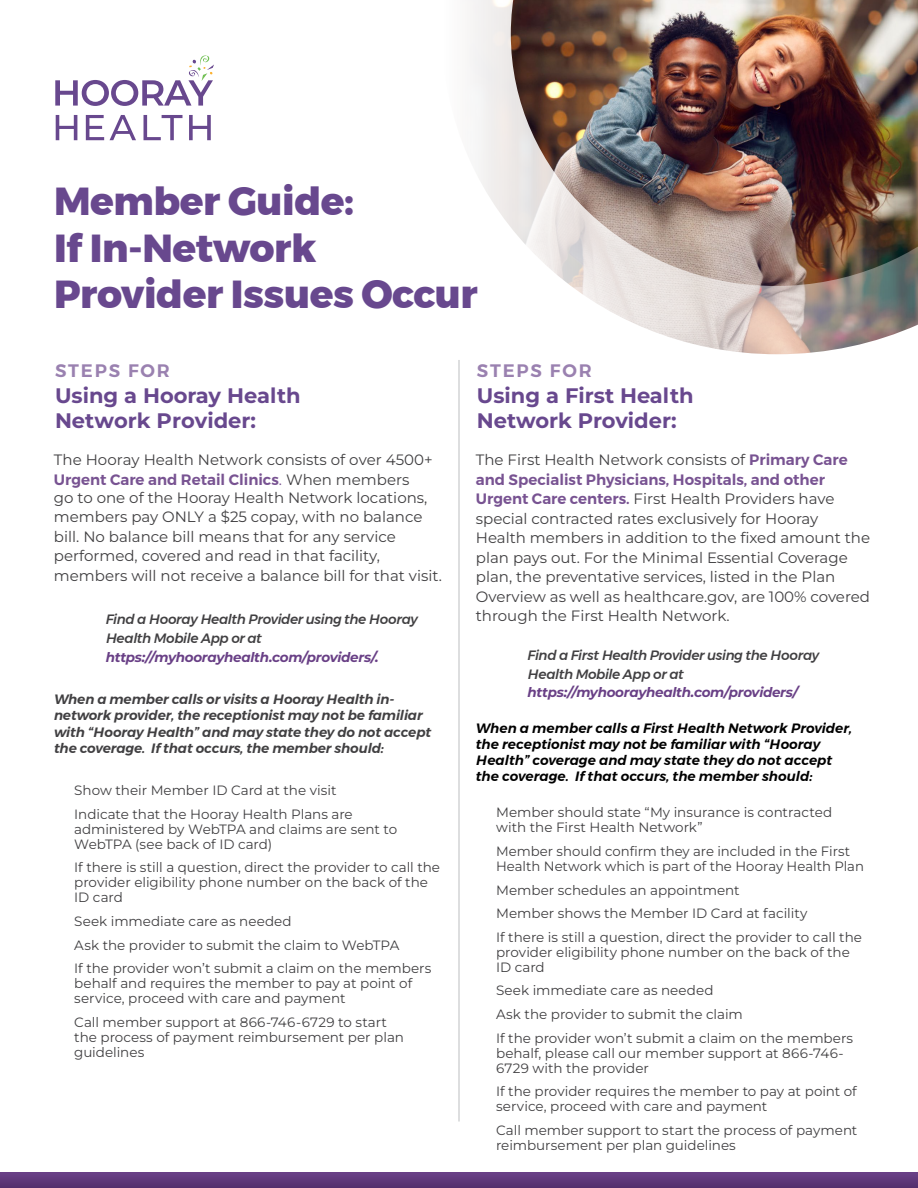
<style>
.page{position:relative;width:918px;height:1188px;background:#fff}
.page>*{position:absolute;margin:0;border:0;box-sizing:border-box;transform-origin:0 0}
.t1{font:800 39px/46.8px "Montserrat";letter-spacing:-.01em;color:#68488e}
.t2{font:700 21px/25.2px "Montserrat";color:#68488e}
.t3{font:600 18px "Montserrat";letter-spacing:.1em;color:#9a81b0}
.t4{font:15px/19.5px "Montserrat";color:#414042}
.t5{font:13.5px/15px "Montserrat";color:#414042}
.t6{font:italic 600 13.5px/16.2px "Montserrat";letter-spacing:-.01em;color:#414042}
.t7{font:italic 600 13.5px/16.2px "Montserrat";color:#000}
.t8{font:italic 500 13.5px/18.8px "Montserrat";letter-spacing:-.03em;color:#414042}
.t9{font:italic 700 13.5px "Montserrat";letter-spacing:-.025em;color:#694086}
.s1{font-weight:600;color:#785392}
.s2{color:#785392}
</style>
<div class="page">
<img style="left:470px;top:0;width:448px;height:355px">
<div style="left:0;top:1173px;width:918px;height:15px;background:#5e3779"></div>
<svg style="left:55px;top:55px;width:159px;height:51px"></svg>
<svg style="left:56px;top:115px;width:21px;height:25px"></svg>
<svg style="left:86px;top:115px;width:18px;height:25px"></svg>
<svg style="left:110px;top:115px;width:26px;height:25px"></svg>
<svg style="left:144px;top:115px;width:38px;height:25px"></svg>
<svg style="left:189px;top:115px;width:22px;height:25px"></svg>
<hr style="left:459px;top:360px;width:1px;height:762px;background:#bcbec0">
<h1 class="t1" style="left:54px;top:178px;width:425px">Member Guide:<br>If In-Network<br>Provider Issues Occur</h1>
<h3 class="t3" style="left:477px;top:357px;width:116px">STEPS FOR</h3>
<h2 class="t2" style="left:477px;top:382px;width:218px">Using a First Health<br>Network Provider:</h2>
<h3 class="t3" style="left:55px;top:357px;width:116px">STEPS FOR</h3>
<h2 class="t2" style="left:55px;top:382px;width:247px">Using a Hooray Health<br>Network Provider:</h2>
<p class="t4" style="left:54px;top:450px;width:380px">The Hooray Health Network consists of over 4500+<br><span class="s1">Urgent Care and Retail Clinics</span><span class="s2">.</span> When members</p>
<p class="t4" style="left:54px;top:487px;width:389px">go to one of the Hooray Health Network locations, members pay ONLY a $25 copay, with no balance bill. No balance bill means that for any service performed, covered and read in that facility, members will not receive a balance bill for that visit.</p>
<p class="t4" style="left:476px;top:450px;width:396px">The First Health Network consists of <span class="s1">Primary Care and Specialist Physicians, Hospitals, and other Urgent Care centers.</span> First Health Providers have special contracted rates exclusively for Hooray Health members in addition to the fixed amount the plan pays out. For the Minimal Essential Coverage plan, the preventative services, listed in the Plan Overview as well as healthcare.gov, are 100% covered through the First Health Network.</p>
<p class="t8" style="left:106px;top:610px;width:314px">Find a Hooray Health Provider using the Hooray<br>Health Mobile App or at</p>
<p class="t9" style="left:106px;top:648px;width:275px">https://myhoorayhealth.com/providers/.</p>
<p class="t8" style="left:528px;top:646px;width:293px">Find a First Health Provider using the Hooray<br>Health Mobile App or at</p>
<p class="t9" style="left:528px;top:684px;width:272px">https://myhoorayhealth.com/providers/</p>
<p class="t6" style="left:54px;top:691px;width:379px">When a member calls or visits a Hooray Health in&shy;network provider, the receptionist may not be familiar with “Hooray Health” and may state they do not accept the coverage. If that occurs, the member should:</p>
<p class="t5" style="left:74px;top:778px;width:280px;line-height:23.7px">Show their Member ID Card at the visit<br>Indicate that the Hooray Health Plans are</p>
<p class="t5" style="left:74px;top:821px;width:325px">administered by WebTPA and claims are sent to<br>WebTPA (see back of ID card)</p>
<p class="t5" style="left:74px;top:860px;width:367px">If there is still a question, direct the provider to call the provider eligibility phone number on the back of the<br>ID card</p>
<p class="t5" style="left:74px;top:909px;width:359px;line-height:23.7px">Seek immediate care as needed<br>Ask the provider to submit the claim to WebTPA<br>If the provider won’t submit a claim on the members</p>
<p class="t5" style="left:74px;top:976px;width:340px">behalf and requires the member to pay at point of service, proceed with care and payment</p>
<p class="t5" style="left:74px;top:1014px;width:331px">Call member support at 866-746-6729 to start the process of payment reimbursement per plan guidelines</p>
<p class="t7" style="left:476px;top:720px;width:378px">When a member calls a First Health Network Provider, the receptionist may not be familiar with “Hooray Health” coverage and may state they do not accept the coverage. If that occurs, the member should:</p>
<p class="t5" style="left:496px;top:805px;width:338px">Member should state “My insurance is contracted with the First Health Network”</p>
<p class="t5" style="left:496px;top:843px;width:369px">Member should confirm they are included in the First<br>Health Network which is part of the Hooray Health Plan</p>
<p class="t5" style="left:496px;top:878px;width:367px;line-height:23.7px">Member schedules an appointment<br>Member shows the Member ID Card at facility<br>If there is still a question, direct the provider to call the</p>
<p class="t5" style="left:496px;top:944px;width:355px">provider eligibility phone number on the back of the<br>ID card</p>
<p class="t5" style="left:496px;top:978px;width:359px;line-height:23.7px">Seek immediate care as needed<br>Ask the provider to submit the claim<br>If the provider won’t submit a claim on the members</p>
<p class="t5" style="left:496px;top:1045px;width:349px">behalf, please call our member support at 866-746-<br>6729 with the provider</p>
<p class="t5" style="left:496px;top:1084px;width:362px">If the provider requires the member to pay at point of service, proceed with care and payment</p>
<p class="t5" style="left:496px;top:1122px;width:363px">Call member support to start the process of payment reimbursement per plan guidelines</p>
</div>
